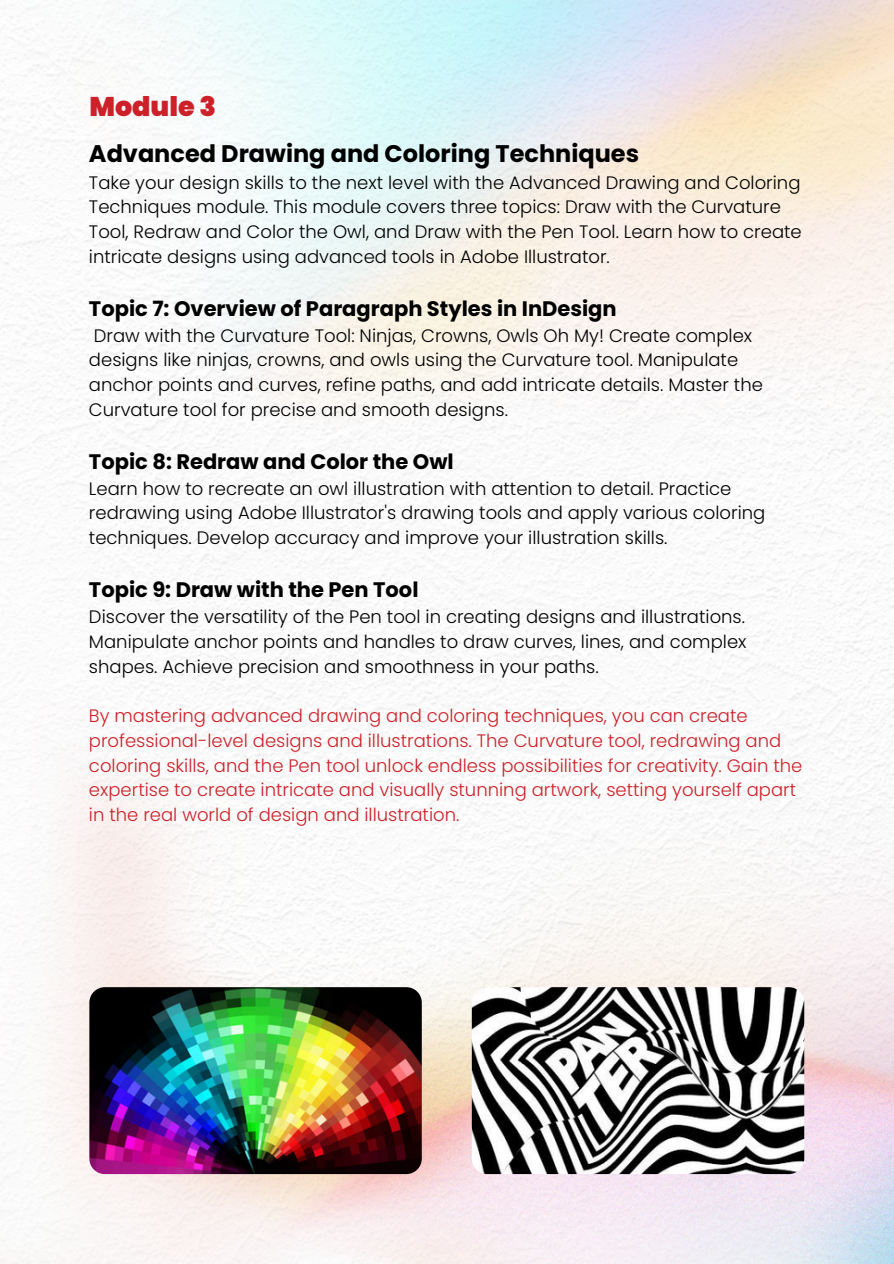
<style>
.page{position:relative;width:894px;height:1264px;background:#fff}
.page>*{position:absolute;margin:0;border:0;box-sizing:border-box;transform-origin:0 0}
.t1{font:900 27px "Poppins";color:#cc2129}
.t2{font:700 24px "Poppins";color:#000}
.t3{font:700 21px "Poppins";color:#000}
.t4{font:300 18px/24.8px "Poppins";color:#000}
.t5{font:300 18px/24.8px "Poppins";color:#cc2129}
</style>
<div class="page">
<img style="left:0;top:371px;width:892px;height:892px">
<img style="left:471px;top:987px;width:333px;height:187px;border-radius:15px">
<img style="left:89px;top:987px;width:332px;height:187px;border-radius:15px">
<p class="t1" style="left:89px;top:87px;width:128px">Module 3</p>
<p class="t2" style="left:89px;top:136px;width:551px">Advanced Drawing and Coloring Techniques</p>
<p class="t4" style="left:89px;top:170px;width:714px">Take your design skills to the next level with the Advanced Drawing and Coloring Techniques module. This module covers three topics: Draw with the Curvature Tool, Redraw and Color the Owl, and Draw with the Pen Tool. Learn how to create intricate designs using advanced tools in Adobe Illustrator.</p>
<p class="t3" style="left:89px;top:294px;width:529px">Topic 7: Overview of Paragraph Styles in InDesign</p>
<p class="t4" style="left:89px;top:323px;width:675px">Draw with the Curvature Tool: Ninjas, Crowns, Owls Oh My! Create complex designs like ninjas, crowns, and owls using the Curvature tool. Manipulate anchor points and curves, refine paths, and add intricate details. Master the Curvature tool for precise and smooth designs.</p>
<p class="t3" style="left:89px;top:447px;width:366px">Topic 8: Redraw and Color the Owl</p>
<p class="t4" style="left:89px;top:476px;width:677px">Learn how to recreate an owl illustration with attention to detail. Practice redrawing using Adobe Illustrator's drawing tools and apply various coloring techniques. Develop accuracy and improve your illustration skills.</p>
<p class="t3" style="left:89px;top:575px;width:331px">Topic 9: Draw with the Pen Tool</p>
<p class="t4" style="left:89px;top:604px;width:658px;text-align:justify">Discover the versatility of the Pen tool in creating designs and illustrations.<br>Manipulate anchor points and handles to draw curves, lines, and complex shapes. Achieve precision and smoothness in your paths.</p>
<p class="t5" style="left:89px;top:703px;width:714px">By mastering advanced drawing and coloring techniques, you can create professional-level designs and illustrations. The Curvature tool, redrawing and coloring skills, and the Pen tool unlock endless possibilities for creativity. Gain the expertise to create intricate and visually stunning artwork, setting yourself apart in the real world of design and illustration.</p>
</div>
